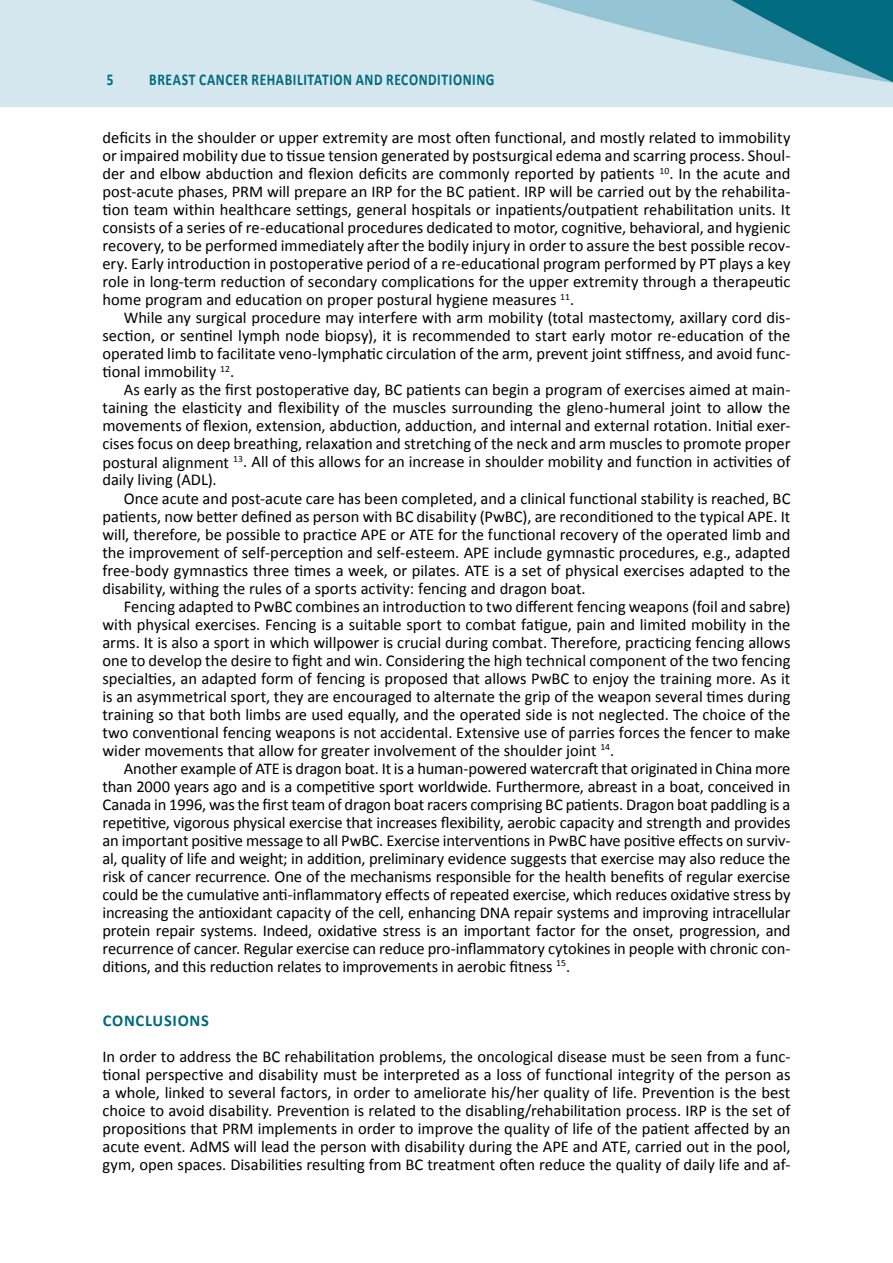
<style>
.page{position:relative;width:893px;height:1263px;background:#fff}
.page>*{position:absolute;margin:0;border:0;box-sizing:border-box;transform-origin:0 0}
.t1{font:16.5px/18px "Calibri";letter-spacing:-.005em;color:#000;text-align:justify}
.t2{font:700 16.5px "Calibri";letter-spacing:.04em;color:#00697e;scale:.82 1}
.t3{font:700 16.5px "Calibri";letter-spacing:.04em;color:#00697e}
.t4{font:700 16.5px "Calibri";letter-spacing:.04em;color:#00697e;scale:.8 1}
</style>
<div class="page">
<img style="left:0;top:0;width:893px;height:106px">
<p class="t4" style="left:107px;top:69px;width:10px">5</p>
<p class="t2" style="left:149px;top:69px;width:423px">BREAST CANCER REHABILITATION AND RECONDITIONING</p>
<p class="t1" style="left:102px;top:128px;width:689px">deficits in the shoulder or upper extremity are most often functional, and mostly related to immobility or impaired mobility due to tissue tension generated by postsurgical edema and scarring process. Shoul&shy;der and elbow abduction and flexion deficits are commonly reported by patients <sup>10</sup>. In the acute and post-acute phases, PRM will prepare an IRP for the BC patient. IRP will be carried out by the rehabilita&shy;tion team within healthcare settings, general hospitals or inpatients/outpatient rehabilitation units. It consists of a series of re-educational procedures dedicated to motor, cognitive, behavioral, and hygienic recovery, to be performed immediately after the bodily injury in order to assure the best possible recov&shy;ery. Early introduction in postoperative period of a re-educational program performed by PT plays a key role in long-term reduction of secondary complications for the upper extremity through a therapeutic home program and education on proper postural hygiene measures <sup>11</sup>.</p>
<p class="t1" style="left:102px;top:308px;width:689px;text-indent:21px">While any surgical procedure may interfere with arm mobility (total mastectomy, axillary cord dis&shy;section, or sentinel lymph node biopsy), it is recommended to start early motor re-education of the operated limb to facilitate veno-lymphatic circulation of the arm, prevent joint stiffness, and avoid func&shy;tional immobility <sup>12</sup>.</p>
<p class="t1" style="left:102px;top:380px;width:689px;text-indent:21px">As early as the first postoperative day, BC patients can begin a program of exercises aimed at main&shy;taining the elasticity and flexibility of the muscles surrounding the gleno-humeral joint to allow the movements of flexion, extension, abduction, adduction, and internal and external rotation. Initial exer&shy;cises focus on deep breathing, relaxation and stretching of the neck and arm muscles to promote proper postural alignment <sup>13</sup>. All of this allows for an increase in shoulder mobility and function in activities of daily living (ADL).</p>
<p class="t1" style="left:102px;top:488px;width:689px;text-indent:21px">Once acute and post-acute care has been completed, and a clinical functional stability is reached, BC patients, now better defined as person with BC disability (PwBC), are reconditioned to the typical APE. It will, therefore, be possible to practice APE or ATE for the functional recovery of the operated limb and the improvement of self-perception and self-esteem. APE include gymnastic procedures, e.g., adapted free-body gymnastics three times a week, or pilates. ATE is a set of physical exercises adapted to the disability, withing the rules of a sports activity: fencing and dragon boat.</p>
<p class="t1" style="left:102px;top:596px;width:689px;text-indent:21px">Fencing adapted to PwBC combines an introduction to two different fencing weapons (foil and sabre) with physical exercises. Fencing is a suitable sport to combat fatigue, pain and limited mobility in the arms. It is also a sport in which willpower is crucial during combat. Therefore, practicing fencing allows one to develop the desire to fight and win. Considering the high technical component of the two fencing specialties, an adapted form of fencing is proposed that allows PwBC to enjoy the training more. As it is an asymmetrical sport, they are encouraged to alternate the grip of the weapon several times during training so that both limbs are used equally, and the operated side is not neglected. The choice of the two conventional fencing weapons is not accidental. Extensive use of parries forces the fencer to make wider movements that allow for greater involvement of the shoulder joint <sup>14</sup>.</p>
<p class="t1" style="left:102px;top:758px;width:690px;text-indent:21px">Another example of ATE is dragon boat. It is a human-powered watercraft that originated in China more than 2000 years ago and is a competitive sport worldwide. Furthermore, abreast in a boat, conceived in Canada in 1996, was the first team of dragon boat racers comprising BC patients. Dragon boat paddling is a repetitive, vigorous physical exercise that increases flexibility, aerobic capacity and strength and provides an important positive message to all PwBC. Exercise interventions in PwBC have positive effects on surviv&shy;al, quality of life and weight; in addition, preliminary evidence suggests that exercise may also reduce the risk of cancer recurrence. One of the mechanisms responsible for the health benefits of regular exercise could be the cumulative anti-inflammatory effects of repeated exercise, which reduces oxidative stress by increasing the antioxidant capacity of the cell, enhancing DNA repair systems and improving intracellular protein repair systems. Indeed, oxidative stress is an important factor for the onset, progression, and recurrence of cancer. Regular exercise can reduce pro-inflammatory cytokines in people with chronic con&shy;ditions, and this reduction relates to improvements in aerobic fitness <sup>15</sup>.</p>
<p class="t3" style="left:103px;top:1010px;width:108px">CONCLUSIONS</p>
<p class="t1" style="left:102px;top:1046px;width:689px">In order to address the BC rehabilitation problems, the oncological disease must be seen from a func&shy;tional perspective and disability must be interpreted as a loss of functional integrity of the person as a whole, linked to several factors, in order to ameliorate his/her quality of life. Prevention is the best choice to avoid disability. Prevention is related to the disabling/rehabilitation process. IRP is the set of propositions that PRM implements in order to improve the quality of life of the patient affected by an acute event. AdMS will lead the person with disability during the APE and ATE, carried out in the pool, gym, open spaces. Disabilities resulting from BC treatment often reduce the quality of daily life and af-</p>
</div>
